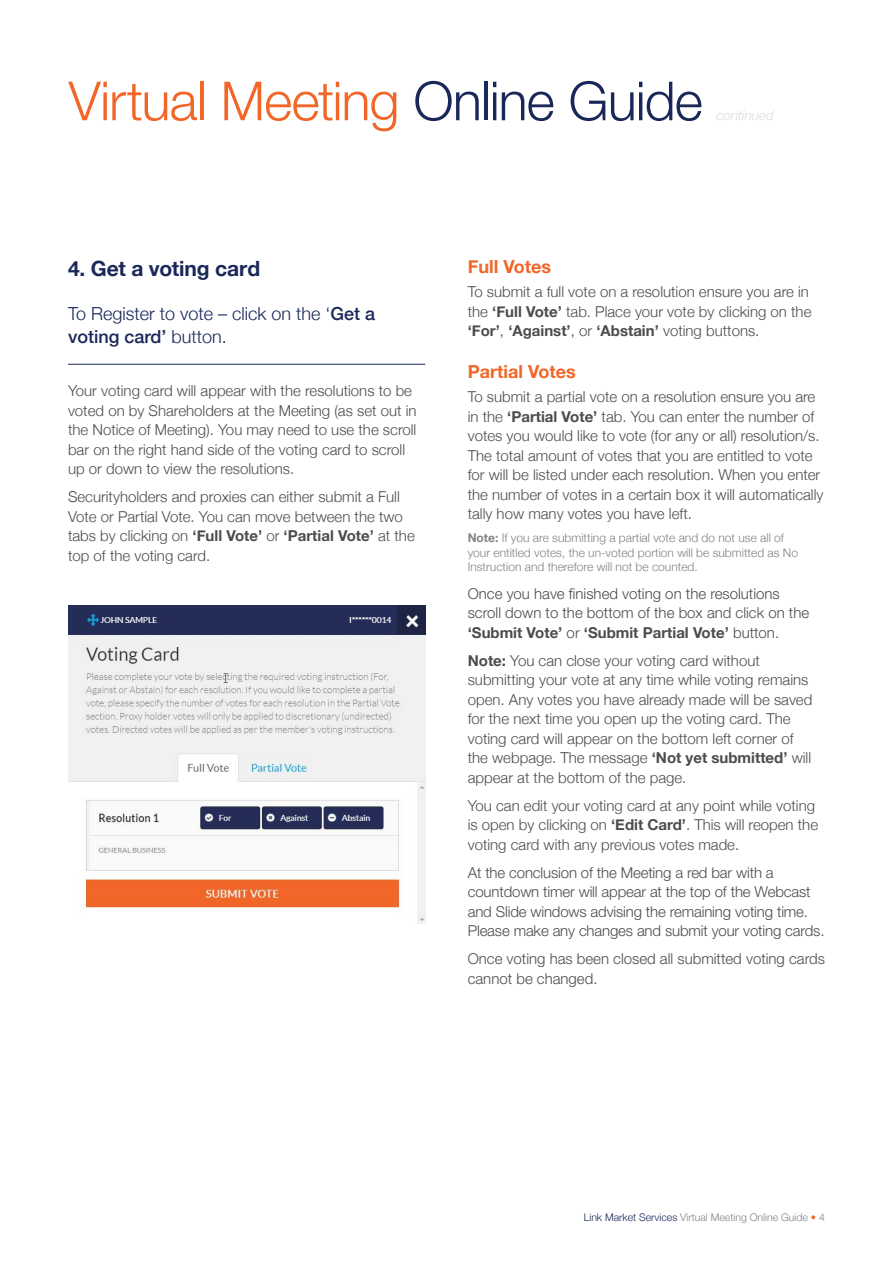
<style>
.page{position:relative;width:893px;height:1263px;background:#fff}
.page>*{position:absolute;margin:0;border:0;box-sizing:border-box;transform-origin:0 0}
.t1{font:300 54px "Helvetica Neue";letter-spacing:-.02em;color:#f26628}
.Subheader_Large{font:700 21px "Helvetica Neue";letter-spacing:-.005em;color:#1a2759}
.para_opening{font:300 18px/22.5px "Helvetica Neue";color:#1a2759}
.Subheader_Small{font:700 18px "Helvetica Neue";color:#f26628}
.Body_Copy{font:300 15px/19.5px "Helvetica Neue";color:#4b4c4d}
.Body_Copy-2{font:300 15px/19.5px "Helvetica Neue LT Std";letter-spacing:-.01em;color:#4b4c4d}
.t2{font:italic 300 13.5px "Helvetica Neue LT Std";color:#dcdddf}
.disclaimer{font:300 12px/14.4px "Helvetica Neue";color:#808285}
.t3{font:300 10.5px "Helvetica Neue";color:#808285}
.s1{font-family:"Helvetica Neue LT Std";color:#1a2759}
.s2{font-weight:500}
.s3{font-weight:700}
.s4{font-family:"Helvetica Neue";font-weight:700}
.s5{color:#1a2759}
.s6{color:#f26628}
.s7{font-family:"Helvetica Neue LT Std"}
</style>
<div class="page">
<hr style="left:68px;top:364px;width:357px;height:1px;background:#1a2759">
<img style="left:68px;top:605px;width:357px;height:318px">
<p class="t1" style="left:69px;top:57px;width:636px">Virtual Meeting <span class="s1">Online Guide</span></p>
<p class="t2" style="left:717px;top:107px;width:59px">continued</p>
<p class="Subheader_Large" style="left:68px;top:252px;width:194px">4. Get a voting card</p>
<p class="para_opening" style="left:68px;top:301px;width:309px">To Register to vote – click on the ‘<span class="s2">Get a voting card’</span> button.</p>
<p class="Body_Copy" style="left:68px;top:380px;width:350px">Your voting card will appear with the resolutions to be voted on by Shareholders at the Meeting (as set out in the Notice of Meeting). You may need to use the scroll bar on the right hand side of the voting card to scroll up or down to view the resolutions.</p>
<p class="Body_Copy" style="left:68px;top:486px;width:348px">Securityholders and proxies can either submit a Full Vote or Partial Vote. You can move between the two tabs by clicking on <span class="s3">‘Full Vote’</span> or <span class="s3">‘Partial Vote’</span> at the top of the voting card.</p>
<p class="Subheader_Small" style="left:468px;top:253px;width:85px">Full Votes</p>
<p class="Body_Copy" style="left:468px;top:281px;width:345px">To submit a full vote on a resolution ensure you are in the <span class="s3">‘Full Vote’</span> tab. Place your vote by clicking on the <span class="s3">‘For’</span>, <span class="s3">‘Against’</span>, or <span class="s3">‘Abstain’</span> voting buttons.</p>
<p class="Subheader_Small" style="left:468px;top:358px;width:109px">Partial Votes</p>
<p class="Body_Copy" style="left:468px;top:386px;width:357px">To submit a partial vote on a resolution ensure you are in the <span class="s3">‘Partial Vote’</span> tab. You can enter the number of votes you would like to vote (for any or all) resolution/s.<br>The total amount of votes that you are entitled to vote for will be listed under each resolution. When you enter the number of votes in a certain box it will automatically tally how many votes you have left.</p>
<p class="disclaimer" style="left:468px;top:530px;width:332px"><span class="s3">Note:</span> If you are submitting a partial vote and do not use all of your entitled votes, the un-voted portion will be submitted as No<br>Instruction and therefore will not be counted.</p>
<p class="Body_Copy-2" style="left:468px;top:583px;width:343px">Once you have finished voting on the resolutions scroll down to the bottom of the box and click on the <span class="s4">‘Submit Vote’</span> or <span class="s4">‘Submit Partial Vote’</span> button.</p>
<p class="Body_Copy" style="left:468px;top:650px;width:346px"><span class="s3">Note:</span> You can close your voting card without submitting your vote at any time while voting remains open. Any votes you have already made will be saved for the next time you open up the voting card. The voting card will appear on the bottom left corner of the webpage. The message <span class="s3">‘Not yet submitted’</span> will appear at the bottom of the page.</p>
<p class="Body_Copy" style="left:468px;top:795px;width:352px">You can edit your voting card at any point while voting is open by clicking on <span class="s3">‘Edit Card’</span>. This will reopen the voting card with any previous votes made.</p>
<p class="Body_Copy-2" style="left:468px;top:862px;width:358px">At the conclusion of the Meeting a red bar with a countdown timer will appear at the top of the Webcast and Slide windows advising the remaining voting time.<br>Please make any changes and submit your voting cards.</p>
<p class="Body_Copy-2" style="left:468px;top:949px;width:359px">Once voting has been closed all submitted voting cards cannot be changed.</p>
<p class="t3" style="left:584px;top:1209px;width:243px"><span class="s5">Link Market Services</span> Virtual Meeting Online Guide <span class="s6">•</span> <span class="s7">4</span></p>
</div>
